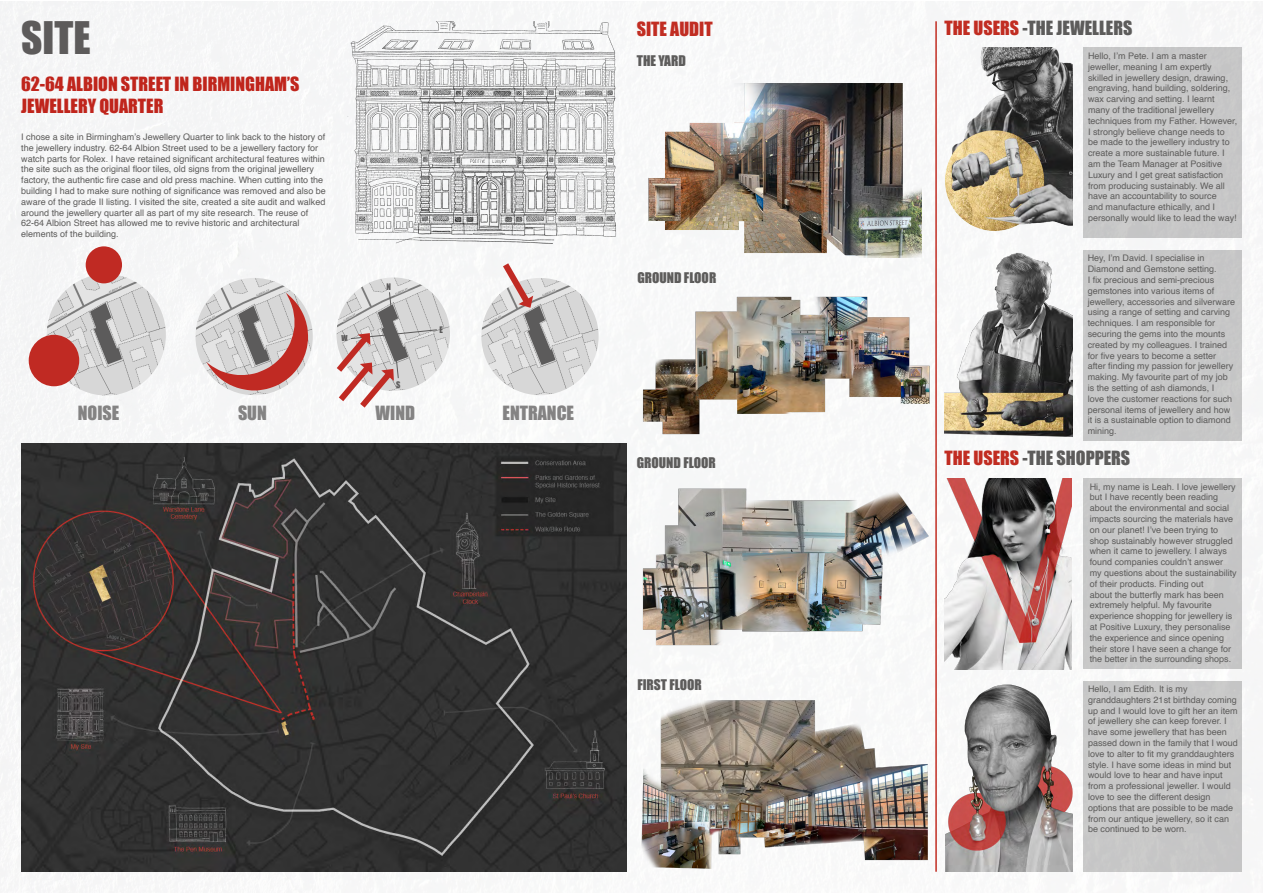
<style>
.page{position:relative;width:1263px;height:893px;background:#fff}
.page>*{position:absolute;margin:0;border:0;box-sizing:border-box;transform-origin:0 0}
.t1{font:41.25px "Impact";color:#5d5b5b}
.t2{font:18px/21.6px "Impact";color:#c0251c}
.t3{font:18px "Impact";color:#5d5c5b}
.t4{font:18px "Impact";color:#848383}
.t5{font:18px "Impact";color:#c12d22}
.t6{font:13.5px "Impact";color:#5d5c5b}
.t7{font:9px/10.8px "Helvetica";color:#5d5c5b}
.t8{font:8.32px "Impact";color:#5c5b5b}
.t9{font:7.5px "Impact";color:#5c5b5b}
.s1{color:#c12d22}
</style>
<div class="page">
<img style="left:0;top:2px;width:1263px;height:891px">
<img style="left:21px;top:444px;width:605px;height:428px">
<img style="left:336px;top:277px;width:114px;height:114px;border-radius:57px">
<svg style="left:336px;top:291px;width:102px;height:117px"></svg>
<img style="left:481px;top:278px;width:118px;height:117px;border-radius:59px">
<svg style="left:497px;top:263px;width:58px;height:102px"></svg>
<img style="left:195px;top:278px;width:118px;height:117px;border-radius:59px">
<svg style="left:206px;top:293px;width:102px;height:97px"></svg>
<img style="left:47px;top:274px;width:119px;height:121px">
<svg style="left:90px;top:303px;width:32px;height:61px"></svg>
<div style="left:86px;top:246px;width:36px;height:37px;background:#c02a23;border-radius:50%"></div>
<div style="left:29px;top:335px;width:50px;height:51px;background:#c02a23;border-radius:50%"></div>
<img style="left:336px;top:21px;width:290px;height:242px">
<img style="left:639px;top:81px;width:288px;height:176px">
<img style="left:637px;top:485px;width:297px;height:164px">
<img style="left:637px;top:293px;width:297px;height:145px">
<img style="left:637px;top:698px;width:297px;height:174px">
<hr style="left:935px;top:21px;width:2px;height:851px;background:#c12d22">
<div style="left:1083px;top:47px;width:159px;height:191px;background:#c6c6c7"></div>
<div style="left:1083px;top:250px;width:159px;height:191px;background:#c6c6c7"></div>
<div style="left:1083px;top:681px;width:159px;height:190px;background:#c7c7c7"></div>
<div style="left:1083px;top:478px;width:159px;height:191px;background:#c7c8c8"></div>
<img style="left:944px;top:47px;width:129px;height:183px">
<img style="left:944px;top:251px;width:129px;height:190px">
<img style="left:944px;top:478px;width:128px;height:191px">
<img style="left:945px;top:681px;width:127px;height:190px">
<h1 class="t1" style="left:21px;top:6px;width:71px">SITE</h1>
<h2 class="t2" style="left:21px;top:73px;width:280px">62-64 ALBION STREET IN BIRMINGHAM’S<br>JEWELLERY QUARTER</h2>
<p class="t7" style="left:21px;top:132px;width:306px">I chose a site in Birmingham’s Jewellery Quarter to link back to the history of the jewellery industry. 62-64 Albion Street used to be a jewellery factory for watch parts for Rolex. I have retained significant architectural features within the site such as the original floor tiles, old signs from the original jewellery factory, the authentic fire case and old press machine. When cutting into the building I had to make sure nothing of significance was removed and also be aware of the grade II listing. I visited the site, created a site audit and walked around the jewellery quarter all as part of my site research. The reuse of 62-64 Albion Street has allowed me to revive historic and architectural elements of the building.</p>
<p class="t9" style="left:341px;top:332px;width:8px">W</p>
<p class="t8" style="left:387px;top:280px;width:6px">N</p>
<p class="t8" style="left:396px;top:378px;width:6px">S</p>
<p class="t8" style="left:439px;top:323px;width:5px">E</p>
<h2 class="t4" style="left:78px;top:399px;width:43px">NOISE</h2>
<h2 class="t4" style="left:238px;top:399px;width:30px">SUN</h2>
<h2 class="t4" style="left:376px;top:399px;width:41px">WIND</h2>
<h2 class="t4" style="left:502px;top:399px;width:73px">ENTRANCE</h2>
<h2 class="t5" style="left:637px;top:15px;width:77px">SITE AUDIT</h2>
<h3 class="t6" style="left:637px;top:50px;width:51px">THE YARD</h3>
<h3 class="t6" style="left:637px;top:267px;width:80px">GROUND FLOOR</h3>
<h3 class="t6" style="left:637px;top:452px;width:80px">GROUND FLOOR</h3>
<h3 class="t6" style="left:637px;top:674px;width:66px">FIRST FLOOR</h3>
<h2 class="t3" style="left:944px;top:14px;width:189px"><span class="s1">THE USERS</span> -THE JEWELLERS</h2>
<p class="t7" style="left:1088px;top:51px;width:151px">Hello, I’m Pete. I am a master jeweller, meaning I am expertly skilled in jewellery design, drawing, engraving, hand building, soldering, wax carving and setting. I learnt many of the traditional jewellery techniques from my Father. However, I strongly believe change needs to<br>be made to the jewellery industry to create a more sustainable future. I am the Team Manager at Positive Luxury and I get great satisfaction from producing sustainably. We all have an accountability to source<br>and manufacture ethically, and I personally would like to lead the way!</p>
<p class="t7" style="left:1088px;top:253px;width:149px">Hey, I’m David. I specialise in<br>Diamond and Gemstone setting.<br>I fix precious and semi-precious gemstones into various items of jewellery, accessories and silverware using a range of setting and carving techniques. I am responsible for securing the gems into the mounts created by my colleagues. I trained for five years to become a setter after finding my passion for jewellery making. My favourite part of my job is the setting of ash diamonds, I<br>love the customer reactions for such personal items of jewellery and how it is a sustainable option to diamond mining.</p>
<h2 class="t3" style="left:944px;top:444px;width:187px"><span class="s1">THE USERS</span> -THE SHOPPERS</h2>
<p class="t7" style="left:1090px;top:481px;width:149px">Hi, my name is Leah. I love jewellery but I have recently been reading about the environmental and social impacts sourcing the materials have on our planet! I’ve been trying to shop sustainably however struggled when it came to jewellery. I always found companies couldn’t answer my questions about the sustainability of their products. Finding out<br>about the butterfly mark has been extremely helpful. My favourite experience shopping for jewellery is at Positive Luxury, they personalise the experience and since opening their store I have seen a change for the better in the surrounding shops.</p>
<p class="t7" style="left:1088px;top:684px;width:151px">Hello, I am Edith. It is my granddaughters 21st birthday coming up and I would love to gift her an item of jewellery she can keep forever. I have some jewellery that has been passed down in the family that I woud love to alter to fit my granddaughters style. I have some ideas in mind but would love to hear and have input from a professional jeweller. I would love to see the different design options that are possible to be made from our antique jewellery, so it can be continued to be worn.</p>
</div>
